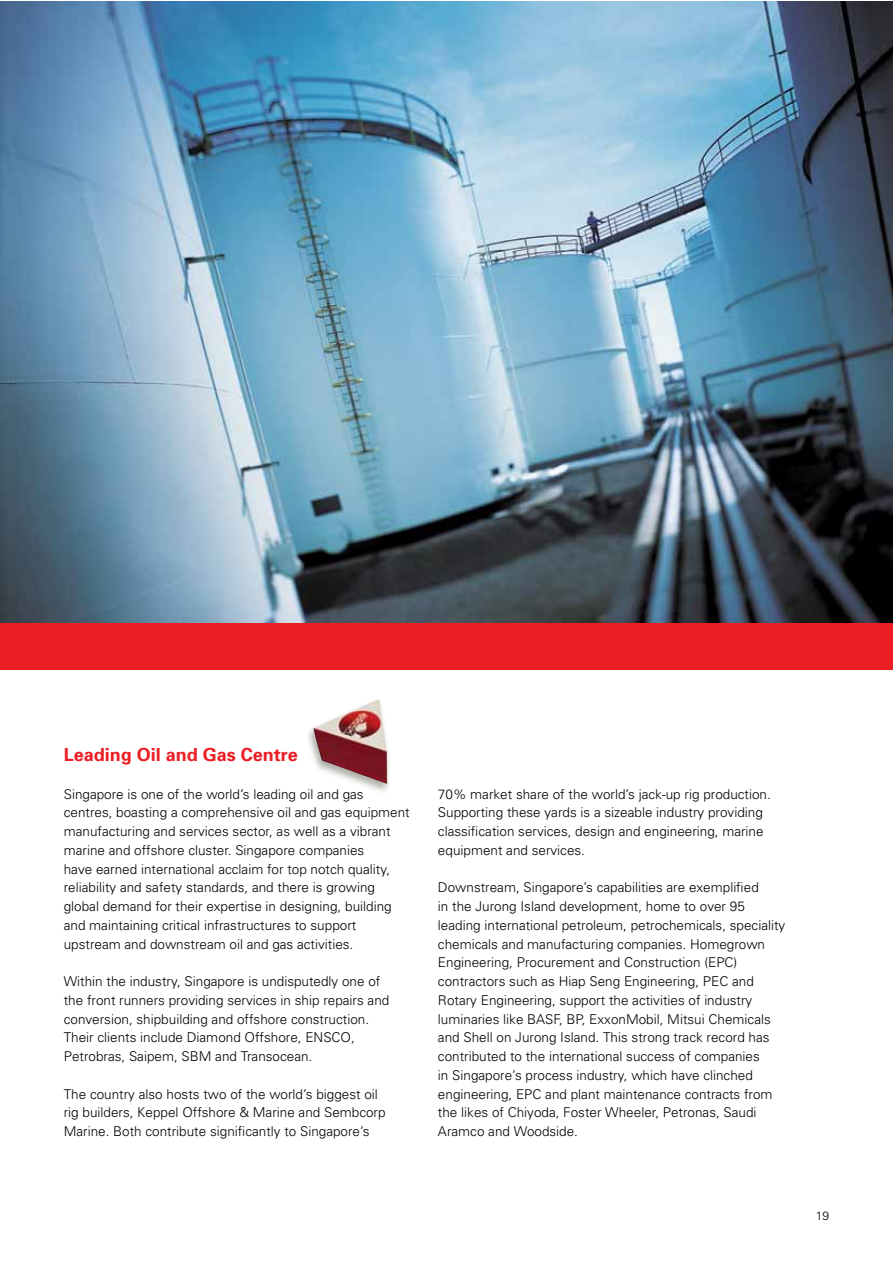
<style>
.page{position:relative;width:893px;height:1263px;background:#fff}
.page>*{position:absolute;margin:0;border:0;box-sizing:border-box;transform-origin:0 0}
.t1{font:700 18px "Univers";color:#ed1d24}
.t2{font:300 13.5px/18.8px "Univers";color:#000}
.t3{font:300 12px "Univers";color:#000}
</style>
<div class="page">
<img style="left:1px;top:1px;width:891px;height:622px">
<div style="left:0;top:623px;width:892px;height:47px;background:#ed1d24"></div>
<img style="left:308px;top:699px;width:81px;height:92px">
<img style="left:365px;top:699px;width:14px;height:6px">
<img style="left:0;top:1px;width:1px;height:622px">
<h1 class="t1" style="left:64px;top:744px;width:236px">Leading Oil and Gas Centre</h1>
<p class="t2" style="left:64px;top:784px;width:347px">Singapore is one of the world’s leading oil and gas centres, boasting a comprehensive oil and gas equipment manufacturing and services sector, as well as a vibrant marine and offshore cluster. Singapore companies<br>have earned international acclaim for top notch quality, reliability and safety standards, and there is growing global demand for their expertise in designing, building and maintaining critical infrastructures to support upstream and downstream oil and gas activities.</p>
<p class="t2" style="left:64px;top:972px;width:327px">Within the industry, Singapore is undisputedly one of the front runners providing services in ship repairs and conversion, shipbuilding and offshore construction.<br>Their clients include Diamond Offshore, ENSCO, Petrobras, Saipem, SBM and Transocean.</p>
<p class="t2" style="left:64px;top:1084px;width:323px">The country also hosts two of the world’s biggest oil rig builders, Keppel Offshore &amp; Marine and Sembcorp<br>Marine. Both contribute significantly to Singapore’s</p>
<p class="t2" style="left:438px;top:784px;width:334px">70% market share of the world’s jack-up rig production.<br>Supporting these yards is a sizeable industry providing classification services, design and engineering, marine equipment and services.</p>
<p class="t2" style="left:438px;top:878px;width:349px">Downstream, Singapore’s capabilities are exemplified<br>in the Jurong Island development, home to over 95 leading international petroleum, petrochemicals, speciality chemicals and manufacturing companies. Homegrown Engineering, Procurement and Construction (EPC) contractors such as Hiap Seng Engineering, PEC and Rotary Engineering, support the activities of industry luminaries like BASF, BP, ExxonMobil, Mitsui Chemicals and Shell on Jurong Island. This strong track record has contributed to the international success of companies<br>in Singapore’s process industry, which have clinched engineering, EPC and plant maintenance contracts from the likes of Chiyoda, Foster Wheeler, Petronas, Saudi Aramco and Woodside.</p>
<p class="t3" style="left:816px;top:1208px;width:15px">19</p>
</div>
